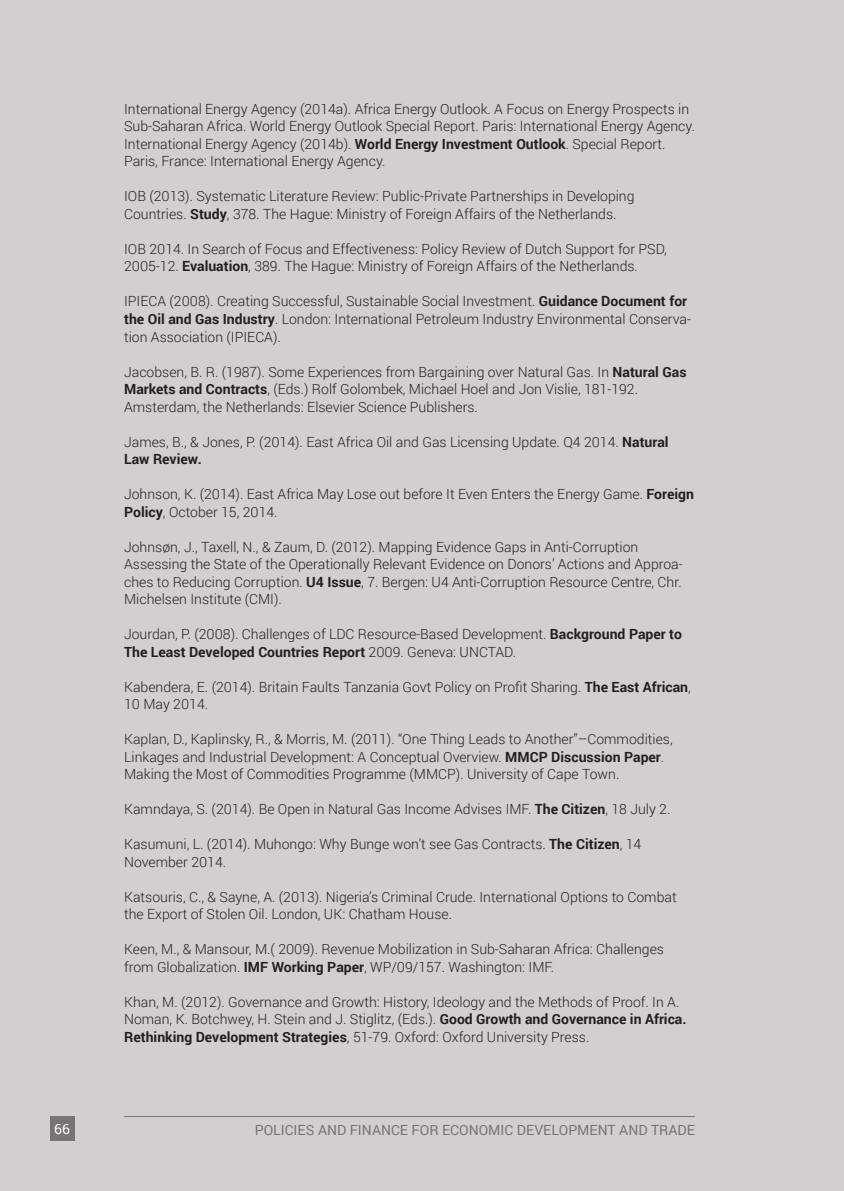
<style>
.page{position:relative;width:844px;height:1191px;background:#fff}
.page>*{position:absolute;margin:0;border:0;box-sizing:border-box;transform-origin:0 0}
.t1{font:300 14px/17.5px "Roboto";color:#231f20}
.t2{font:14px "Roboto";color:#777472}
.t3{font:14px "Roboto";color:#fff}
.s1{font-weight:700}
</style>
<div class="page">
<div style="left:0;top:0;width:843px;height:1191px;background:#d2cfce"></div>
<div style="left:50px;top:1116px;width:24px;height:25px;background:#777472"></div>
<hr style="left:124px;top:1116px;width:570px;height:1px;background:#777472">
<p class="t1" style="left:124px;top:100px;width:572px">International Energy Agency (2014a). Africa Energy Outlook. A Focus on Energy Prospects in Sub-Saharan Africa. World Energy Outlook Special Report. Paris: International Energy Agency.<br>International Energy Agency (2014b). <span class="s1">World Energy Investment Outlook</span>. Special Report.<br>Paris, France: International Energy Agency.</p>
<p class="t1" style="left:124px;top:187px;width:512px">IOB (2013). Systematic Literature Review: Public-Private Partnerships in Developing<br>Countries. <span class="s1">Study</span>, 378. The Hague: Ministry of Foreign Affairs of the Netherlands.</p>
<p class="t1" style="left:124px;top:240px;width:544px">IOB 2014. In Search of Focus and Effectiveness: Policy Review of Dutch Support for PSD,<br>2005-12. <span class="s1">Evaluation</span>, 389. The Hague: Ministry of Foreign Affairs of the Netherlands.</p>
<p class="t1" style="left:124px;top:292px;width:568px">IPIECA (2008). Creating Successful, Sustainable Social Investment. <span class="s1">Guidance Document for the Oil and Gas Industry</span>. London: International Petroleum Industry Environmental Conserva&shy;tion Association (IPIECA).</p>
<p class="t1" style="left:124px;top:362px;width:564px">Jacobsen, B. R. (1987). Some Experiences from Bargaining over Natural Gas. In <span class="s1">Natural Gas<br>Markets and Contracts</span>, (Eds.) Rolf Golombek, Michael Hoel and Jon Vislie, 181-192.<br>Amsterdam, the Netherlands: Elsevier Science Publishers.</p>
<p class="t1" style="left:124px;top:432px;width:546px">James, B., &amp; Jones, P. (2014). East Africa Oil and Gas Licensing Update. Q4 2014. <span class="s1">Natural<br>Law Review.</span></p>
<p class="t1" style="left:124px;top:485px;width:571px">Johnson, K. (2014). East Africa May Lose out before It Even Enters the Energy Game. <span class="s1">Foreign<br>Policy</span>, October 15, 2014.</p>
<p class="t1" style="left:124px;top:537px;width:560px">Johnsøn, J., Taxell, N., &amp; Zaum, D. (2012). Mapping Evidence Gaps in Anti-Corruption Assessing the State of the Operationally Relevant Evidence on Donors’ Actions and Approa&shy;ches to Reducing Corruption. <span class="s1">U4 Issue</span>, 7. Bergen: U4 Anti-Corruption Resource Centre, Chr.<br>Michelsen Institute (CMI).</p>
<p class="t1" style="left:124px;top:625px;width:559px">Jourdan, P. (2008). Challenges of LDC Resource-Based Development. <span class="s1">Background Paper to<br>The Least Developed Countries Report</span> 2009. Geneva: UNCTAD.</p>
<p class="t1" style="left:124px;top:677px;width:568px">Kabendera, E. (2014). Britain Faults Tanzania Govt Policy on Profit Sharing. <span class="s1">The East African</span>,<br>10 May 2014.</p>
<p class="t1" style="left:124px;top:730px;width:550px">Kaplan, D., Kaplinsky, R., &amp; Morris, M. (2011). “One Thing Leads to Another”–Commodities,<br>Linkages and Industrial Development: A Conceptual Overview. <span class="s1">MMCP</span></p>
<p class="t1" style="left:124px;top:747px;width:541px;text-indent:427px"><span class="s1">Discussion Paper</span>.<br>Making the Most of Commodities Programme (MMCP). University of Cape Town.</p>
<p class="t1" style="left:124px;top:800px;width:547px">Kamndaya, S. (2014). Be Open in Natural Gas Income Advises IMF. <span class="s1">The Citizen</span>, 18 July 2.</p>
<p class="t1" style="left:124px;top:835px;width:518px">Kasumuni, L. (2014). Muhongo: Why Bunge won’t see Gas Contracts. <span class="s1">The Citizen</span>, 14<br>November 2014.</p>
<p class="t1" style="left:124px;top:887px;width:554px">Katsouris, C., &amp; Sayne, A. (2013). Nigeria’s Criminal Crude. International Options to Combat the Export of Stolen Oil. London, UK: Chatham House.</p>
<p class="t1" style="left:124px;top:940px;width:541px">Keen, M., &amp; Mansour, M.( 2009). Revenue Mobilization in Sub-Saharan Africa: Challenges from Globalization. <span class="s1">IMF</span></p>
<p class="t1" style="left:272px;top:957px;width:284px"><span class="s1">Working Paper</span>, WP/09/157. Washington: IMF.</p>
<p class="t1" style="left:124px;top:992px;width:563px">Khan, M. (2012). Governance and Growth: History, Ideology and the Methods of Proof. In A.<br>Noman, K. Botchwey, H. Stein and J. Stiglitz, (Eds.). <span class="s1">Good Growth and Governance in Africa.<br>Rethinking Development Strategies</span>, 51-79. Oxford: Oxford University Press.</p>
<p class="t3" style="left:54px;top:1119px;width:17px">66</p>
<p class="t2" style="left:255px;top:1120px;width:441px">POLICIES AND FINANCE FOR ECONOMIC DEVELOPMENT AND TRADE</p>
</div>
